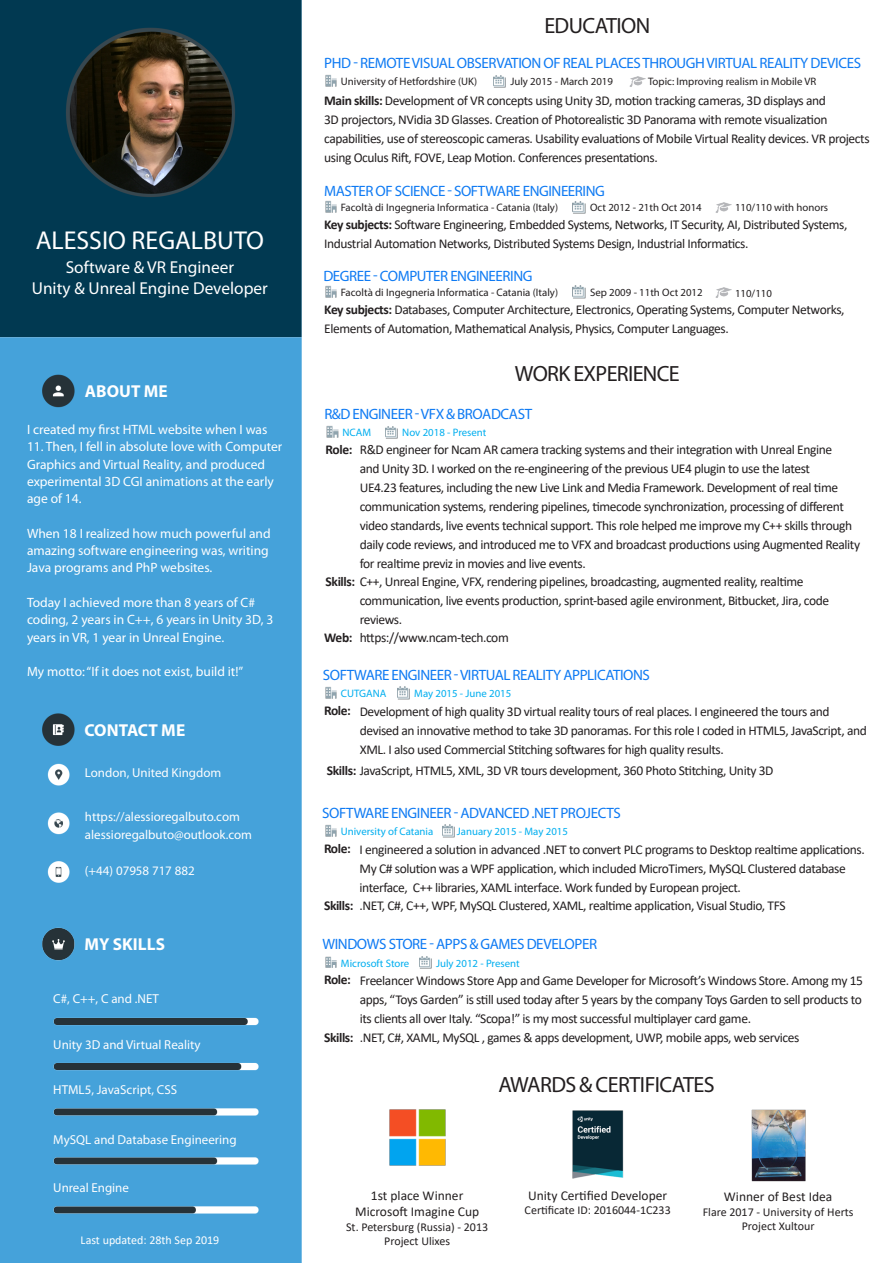
<style>
.page{position:relative;width:893px;height:1263px;background:#fff}
.page>*{position:absolute;margin:0;border:0;box-sizing:border-box;transform-origin:0 0}
.t1{font:25.95px "Myriad Pro";color:#fff}
.t2{font:22.05px "Myriad Pro";letter-spacing:-.025em;color:#231f20}
.t3{font:17.25px/20.7px "Myriad Pro";color:#fff;text-align:center}
.t4{font:700 17.25px "Myriad Pro";letter-spacing:.005em;color:#fff}
.t5{font:15px "Myriad Pro";letter-spacing:-.03em;color:#0e7af3}
.t6{font:13.5px/18.9px "Calibri";letter-spacing:-.03em;color:#231f20}
.t7{font:13.5px/17.2px "Myriad Pro";color:#fff}
.t8{font:13.5px "Calibri";color:#231f20}
.t9{font:700 13.5px "Calibri";letter-spacing:-.03em;color:#231f20}
.t10{font:12.9px "Myriad Pro";color:#fdfdfe}
.t11{font:12px "Calibri";color:#231f20}
.t12{font:12px "Calibri";color:#fff}
.t13{font:10.8px "Myriad Pro";color:#231f20}
.t14{font:10.8px "Myriad Pro";color:#00aeef}
.s1{font-weight:700}
</style>
<div class="page">
<img style="left:0;top:0;width:716px;height:1263px">
<img style="left:389px;top:1108px;width:58px;height:58px">
<img style="left:571px;top:1108px;width:55px;height:73px">
<img style="left:751px;top:1109px;width:55px;height:73px">
<img style="left:324px;top:74px;width:14px;height:15px">
<img style="left:491px;top:74px;width:16px;height:14px">
<img style="left:629px;top:74px;width:16px;height:15px">
<img style="left:716px;top:202px;width:16px;height:11px">
<img style="left:571px;top:200px;width:16px;height:15px">
<img style="left:324px;top:200px;width:14px;height:15px">
<img style="left:324px;top:285px;width:14px;height:15px">
<img style="left:571px;top:285px;width:16px;height:14px">
<img style="left:716px;top:287px;width:16px;height:11px">
<img style="left:324px;top:685px;width:14px;height:15px">
<img style="left:395px;top:686px;width:16px;height:14px">
<img style="left:441px;top:823px;width:16px;height:15px">
<img style="left:324px;top:823px;width:14px;height:15px">
<img style="left:324px;top:955px;width:14px;height:15px">
<img style="left:417px;top:955px;width:16px;height:15px">
<img style="left:326px;top:425px;width:13px;height:14px">
<img style="left:383px;top:425px;width:16px;height:14px">
<p class="t1" style="left:36px;top:224px;width:230px">ALESSIO REGALBUTO</p>
<p class="t3" style="left:32px;top:257px;width:237px">Software &amp; VR Engineer<br>Unity &amp; Unreal Engine Developer</p>
<p class="t4" style="left:85px;top:380px;width:84px">ABOUT ME</p>
<p class="t7" style="left:27px;top:421px;width:242px">I created my first HTML website when I was</p>
<p class="t7" style="left:27px;top:438px;width:257px">11. Then, I fell in absolute love with Computer Graphics and Virtual Reality, and produced experimental 3D CGI animations at the early age of 14.</p>
<p class="t7" style="left:27px;top:524px;width:245px">When 18 I realized how much powerful and amazing software engineering was, writing<br>Java programs and PhP websites.</p>
<p class="t7" style="left:27px;top:594px;width:248px">Today I achieved more than 8 years of C# coding, 2 years in C++, 6 years in Unity 3D, 3 years in VR, 1 year in Unreal Engine.</p>
<p class="t7" style="left:27px;top:663px;width:218px">My motto: “If it does not exist, build it!”</p>
<p class="t4" style="left:84px;top:718px;width:102px">CONTACT ME</p>
<p class="t10" style="left:85px;top:764px;width:138px">London, United Kingdom</p>
<p class="t10" style="left:85px;top:809px;width:157px">https://alessioregalbuto.com</p>
<p class="t10" style="left:85px;top:826px;width:169px">alessioregalbuto@outlook.com</p>
<p class="t10" style="left:85px;top:863px;width:111px">(+44) 07958 717 882</p>
<p class="t4" style="left:84px;top:933px;width:82px">MY SKILLS</p>
<p class="t10" style="left:53px;top:991px;width:107px">C#, C++, C and .NET</p>
<p class="t10" style="left:53px;top:1036px;width:149px">Unity 3D and Virtual Reality</p>
<p class="t10" style="left:53px;top:1081px;width:125px">HTML5, JavaScript, CSS</p>
<p class="t10" style="left:53px;top:1131px;width:185px">MySQL and Database Engineering</p>
<p class="t10" style="left:53px;top:1180px;width:77px">Unreal Engine</p>
<p class="t12" style="left:81px;top:1232px;width:140px">Last updated: 28th Sep 2019</p>
<p class="t2" style="left:544px;top:12px;width:108px">EDUCATION</p>
<p class="t5" style="left:324px;top:54px;width:538px">PHD - REMOTE VISUAL OBSERVATION OF REAL PLACES THROUGH VIRTUAL REALITY DEVICES</p>
<p class="t13" style="left:341px;top:75px;width:138px">University of Hetfordshire (UK)</p>
<p class="t13" style="left:510px;top:75px;width:104px">July 2015 - March 2019</p>
<p class="t13" style="left:648px;top:75px;width:170px">Topic: Improving realism in Mobile VR</p>
<p class="t6" style="left:324px;top:91px;width:547px"><span class="s1">Main skills:</span> Development of VR concepts using Unity 3D, motion tracking cameras, 3D displays and<br>3D projectors, NVidia 3D Glasses. Creation of Photorealistic 3D Panorama with remote visualization capabilities, use of stereoscopic cameras. Usability evaluations of Mobile Virtual Reality devices. VR projects using Oculus Rift, FOVE, Leap Motion. Conferences presentations.</p>
<p class="t5" style="left:324px;top:182px;width:282px">MASTER OF SCIENCE - SOFTWARE ENGINEERING</p>
<p class="t13" style="left:341px;top:201px;width:219px">Facoltà di Ingegneria Informatica - Catania (Italy)</p>
<p class="t13" style="left:590px;top:201px;width:113px">Oct 2012 - 21th Oct 2014</p>
<p class="t13" style="left:735px;top:201px;width:95px">110/110 with honors</p>
<p class="t6" style="left:324px;top:215px;width:525px"><span class="s1">Key subjects:</span> Software Engineering, Embedded Systems, Networks, IT Security, AI, Distributed Systems,<br>Industrial Automation Networks, Distributed Systems Design, Industrial Informatics.</p>
<p class="t5" style="left:323px;top:267px;width:211px">DEGREE - COMPUTER ENGINEERING</p>
<p class="t13" style="left:341px;top:286px;width:219px">Facoltà di Ingegneria Informatica - Catania (Italy)</p>
<p class="t13" style="left:590px;top:286px;width:114px">Sep 2009 - 11th Oct 2012</p>
<p class="t13" style="left:735px;top:286px;width:38px">110/110</p>
<p class="t6" style="left:324px;top:300px;width:522px"><span class="s1">Key subjects:</span> Databases, Computer Architecture, Electronics, Operating Systems, Computer Networks,<br>Elements of Automation, Mathematical Analysis, Physics, Computer Languages.</p>
<p class="t2" style="left:515px;top:360px;width:167px">WORK EXPERIENCE</p>
<p class="t5" style="left:324px;top:405px;width:209px">R&amp;D ENGINEER - VFX &amp; BROADCAST</p>
<p class="t14" style="left:342px;top:426px;width:30px">NCAM</p>
<p class="t14" style="left:402px;top:426px;width:86px">Nov 2018 - Present</p>
<p class="t9" style="left:326px;top:440px;width:28px">Role:</p>
<p class="t6" style="left:360px;top:440px;width:502px">R&amp;D engineer for Ncam AR camera tracking systems and their integration with Unreal Engine<br>and Unity 3D. I worked on the re-engineering of the previous UE4 plugin to use the latest<br>UE4.23 features, including the new Live Link and Media Framework. Development of real time communication systems, rendering pipelines, timecode synchronization, processing of different video standards, live events technical support. This role helped me improve my C++ skills through daily code reviews, and introduced me to VFX and broadcast productions using Augmented Reality for realtime previz in movies and live events.</p>
<p class="t6" style="left:326px;top:572px;width:479px"><span class="s1">Skills:</span> C++, Unreal Engine, VFX, rendering pipelines, broadcasting, augmented reality, realtime</p>
<p class="t6" style="left:360px;top:591px;width:471px">communication, live events production, sprint-based agile environment, Bitbucket, Jira, code reviews.</p>
<p class="t9" style="left:324px;top:628px;width:30px">Web:</p>
<p class="t6" style="left:360px;top:628px;width:151px">https://www.ncam-tech.com</p>
<p class="t5" style="left:323px;top:666px;width:329px">SOFTWARE ENGINEER - VIRTUAL REALITY APPLICATIONS</p>
<p class="t14" style="left:341px;top:686px;width:47px">CUTGANA</p>
<p class="t14" style="left:414px;top:687px;width:99px">May 2015 - June 2015</p>
<p class="t9" style="left:324px;top:701px;width:28px">Role:</p>
<p class="t6" style="left:360px;top:701px;width:509px">Development of high quality 3D virtual reality tours of real places. I engineered the tours and devised an innovative method to take 3D panoramas. For this role I coded in HTML5, JavaScript, and<br>XML. I also used Commercial Stitching softwares for high quality results.</p>
<p class="t6" style="left:327px;top:760px;width:448px"><span class="s1">Skills:</span> JavaScript, HTML5, XML, 3D VR tours development, 360 Photo Stitching, Unity 3D</p>
<p class="t5" style="left:322px;top:804px;width:300px">SOFTWARE ENGINEER - ADVANCED .NET PROJECTS</p>
<p class="t14" style="left:341px;top:824px;width:94px">University of Catania</p>
<p class="t14" style="left:457px;top:825px;width:112px">January 2015 - May 2015</p>
<p class="t9" style="left:324px;top:839px;width:28px">Role:</p>
<p class="t6" style="left:360px;top:840px;width:507px">I engineered a solution in advanced .NET to convert PLC programs to Desktop realtime applications.<br>My C# solution was a WPF application, which included MicroTimers, MySQL Clustered database interface, C++ libraries, XAML interface. Work funded by European project.</p>
<p class="t6" style="left:360px;top:896px;width:427px">.NET, C#, C++, WPF, MySQL Clustered, XAML, realtime application, Visual Studio, TFS</p>
<p class="t9" style="left:324px;top:896px;width:31px">Skills:</p>
<p class="t5" style="left:322px;top:935px;width:276px">WINDOWS STORE - APPS &amp; GAMES DEVELOPER</p>
<p class="t14" style="left:341px;top:956px;width:70px">Microsoft Store</p>
<p class="t14" style="left:436px;top:956px;width:85px">July 2012 - Present</p>
<p class="t9" style="left:324px;top:970px;width:28px">Role:</p>
<p class="t6" style="left:360px;top:971px;width:505px;text-align:justify">Freelancer Windows Store App and Game Developer for Microsoft’s Windows Store. Among my 15 apps, “Toys Garden” is still used today after 5 years by the company Toys Garden to sell products to its clients all over Italy. “Scopa!” is my most successful multiplayer card game.</p>
<p class="t6" style="left:360px;top:1027px;width:441px">.NET, C#, XAML, MySQL , games &amp; apps development, UWP, mobile apps, web services</p>
<p class="t9" style="left:324px;top:1028px;width:31px">Skills:</p>
<p class="t2" style="left:498px;top:1071px;width:218px">AWARDS &amp; CERTIFICATES</p>
<p class="t8" style="left:371px;top:1186px;width:94px">1st place Winner</p>
<p class="t8" style="left:355px;top:1202px;width:126px">Microsoft Imagine Cup</p>
<p class="t11" style="left:346px;top:1218px;width:144px">St. Petersburg (Russia) - 2013</p>
<p class="t11" style="left:384px;top:1233px;width:67px">Project Ulixes</p>
<p class="t8" style="left:528px;top:1186px;width:141px">Unity Certified Developer</p>
<p class="t11" style="left:525px;top:1202px;width:148px">Certificate ID: 2016044-1C233</p>
<p class="t8" style="left:724px;top:1187px;width:110px">Winner of Best Idea</p>
<p class="t11" style="left:703px;top:1203px;width:152px">Flare 2017 - University of Herts</p>
<p class="t11" style="left:742px;top:1217px;width:74px">Project Xultour</p>
</div>
